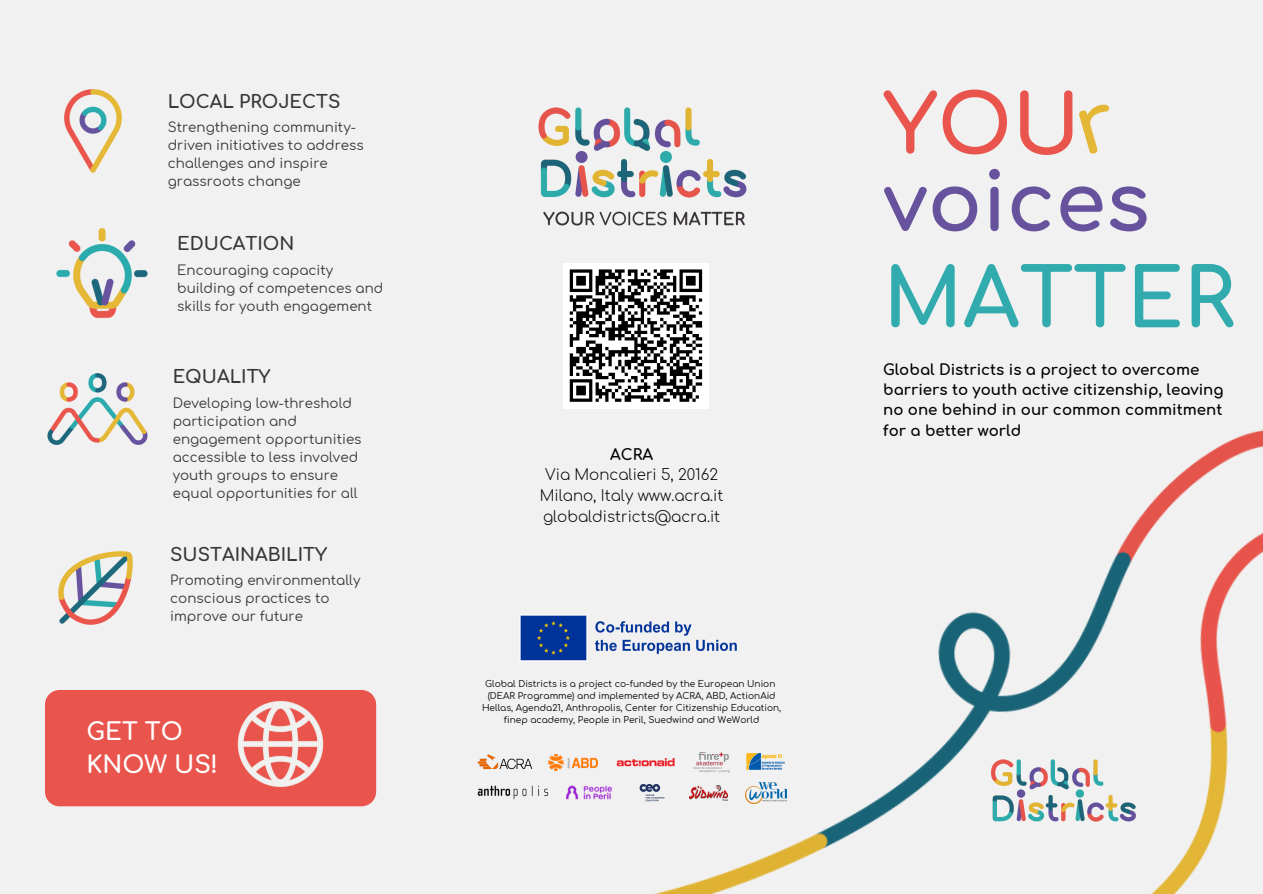
<style>
.page{position:relative;width:1263px;height:894px;background:#fff}
.page>*{position:absolute;margin:0;border:0;box-sizing:border-box;transform-origin:0 0}
.t1{font:700 81px "Comfortaa";color:#31abad}
.t2{font:700 81px "Comfortaa";color:#67539d}
.t3{font:700 81px "Comfortaa";color:#e9554c}
.t4{font:700 24px/32.7px "Comfortaa";color:#fff}
.t5{font:700 18px "Comfortaa";color:#383638}
.t6{font:700 15.15px "Comfortaa";color:#000}
.t7{font:700 15px/20.2px "Comfortaa";color:#000}
.t8{font:300 15px/21px "Comfortaa";color:#000;text-align:center}
.t9{font:13.5px/18px "Comfortaa";color:#383638}
.t10{font:9px/12px "Comfortaa";color:#000;text-align:center}
</style>
<div class="page">
<div style="left:0;top:0;width:1263px;height:893px;background:#f1f1f1"></div>
<div style="left:45px;top:690px;width:331px;height:116px;background:#e9554c"></div>
<img style="left:565px;top:408px;width:698px;height:486px">
<img style="left:538px;top:107px;width:209px;height:119px">
<img style="left:1086px;top:517px;width:177px;height:377px">
<img style="left:477px;top:755px;width:56px;height:14px">
<img style="left:548px;top:754px;width:50px;height:16px">
<img style="left:613px;top:751px;width:66px;height:22px">
<img style="left:694px;top:752px;width:36px;height:20px">
<img style="left:745px;top:753px;width:41px;height:18px">
<img style="left:477px;top:786px;width:71px;height:13px">
<img style="left:566px;top:784px;width:49px;height:17px">
<img style="left:633px;top:781px;width:39px;height:23px">
<img style="left:690px;top:785px;width:37px;height:15px">
<img style="left:746px;top:782px;width:40px;height:21px">
<img style="left:520px;top:613px;width:225px;height:51px">
<img style="left:984px;top:737px;width:159px;height:106px">
<img style="left:226px;top:690px;width:109px;height:108px">
<img style="left:47px;top:373px;width:101px;height:72px">
<img style="left:64px;top:89px;width:58px;height:84px">
<img style="left:56px;top:227px;width:92px;height:92px">
<img style="left:58px;top:551px;width:75px;height:74px">
<div style="left:563px;top:263px;width:146px;height:145px;background:#fff"></div>
<svg style="left:569px;top:269px;width:134px;height:133px"></svg>
<p class="t5" style="left:168px;top:92px;width:174px">LOCAL PROJECTS</p>
<p class="t9" style="left:168px;top:119px;width:198px">Strengthening community&shy;driven initiatives to address challenges and inspire grassroots change</p>
<p class="t5" style="left:177px;top:235px;width:119px">EDUCATION</p>
<p class="t9" style="left:177px;top:262px;width:208px">Encouraging capacity building of competences and skills for youth engagement</p>
<p class="t5" style="left:173px;top:367px;width:99px">EQUALITY</p>
<p class="t9" style="left:173px;top:394px;width:190px">Developing low-threshold participation and engagement opportunities accessible to less involved youth groups to ensure equal opportunities for all</p>
<p class="t5" style="left:170px;top:545px;width:158px">SUSTAINABILITY</p>
<p class="t9" style="left:170px;top:572px;width:192px">Promoting environmentally conscious practices to improve our future</p>
<p class="t4" style="left:87px;top:716px;width:133px">GET TO<br>KNOW US!</p>
<h5 class="t6" style="left:610px;top:447px;width:44px">ACRA</h5>
<h5 class="t8" style="left:540px;top:465px;width:185px">Via Moncalieri 5, 20162<br>Milano, Italy www.acra.it globaldistricts@acra.it</h5>
<p class="t10" style="left:485px;top:678px;width:292px">Global Districts is a project co-funded by the European Union</p>
<h6 class="t10" style="left:482px;top:690px;width:301px">(DEAR Programme) and implemented by ACRA, ABD, ActionAid<br>Hellas, Agenda21, Anthropolis, Center for Citizenship Education, finep academy, People in Peril, Suedwind and WeWorld</h6>
<p class="t3" style="left:883px;top:82px;width:199px">YOU</p>
<h1 class="t2" style="left:883px;top:160px;width:268px">voices</h1>
<h2 class="t1" style="left:883px;top:256px;width:353px">MATTER</h2>
<p class="t7" style="left:883px;top:360px;width:342px">Global Districts is a project to overcome barriers to youth active citizenship, leaving no one behind in our common commitment for a better world</p>
</div>
